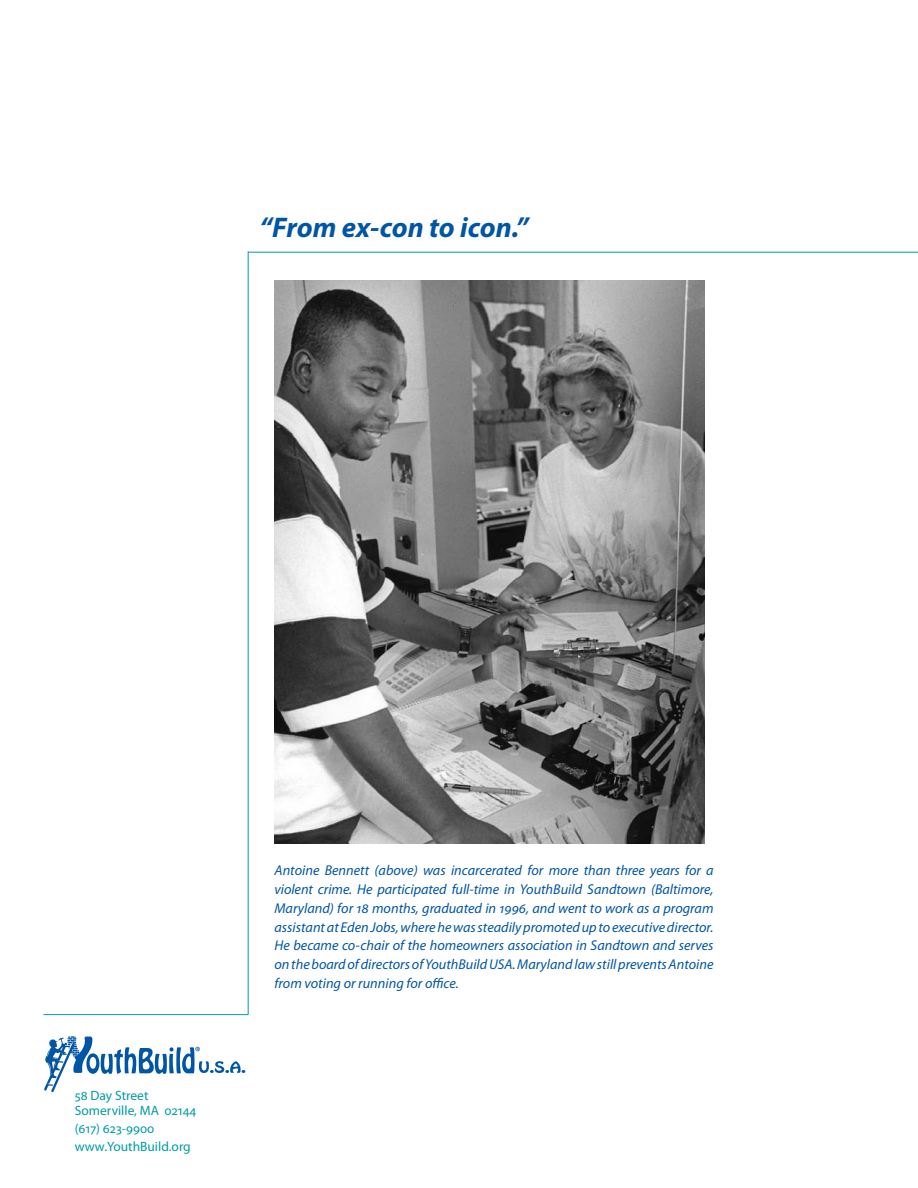
<style>
.page{position:relative;width:918px;height:1188px;background:#fff}
.page>*{position:absolute;margin:0;border:0;box-sizing:border-box;transform-origin:0 0}
.t1{font:italic 700 28.5px "Myriad Pro";color:#0155a5}
.t2{font:italic 14.25px/18.8px "Myriad Pro";color:#0155a5;text-align:justify}
.t3{font:13.5px/15px "Myriad Pro";color:#009ba5}
</style>
<div class="page">
<hr style="left:248px;top:252px;width:670px;height:1px;background:#009ba5">
<hr style="left:248px;top:251px;width:1px;height:764px;background:#009ba5">
<hr style="left:43px;top:1014px;width:205px;height:1px;background:#009ba5">
<svg style="left:44px;top:1036px;width:201px;height:56px"></svg>
<img style="left:274px;top:281px;width:431px;height:562px">
<h1 class="t1" style="left:259px;top:212px;width:270px">“From ex-con to icon.”</h1>
<p class="t3" style="left:75px;top:1088px;width:123px">58 Day Street<br>Somerville, MA 02144</p>
<p class="t3" style="left:75px;top:1120px;width:118px;line-height:18px">(617) 623-9900 www.YouthBuild.org</p>
<p class="t2" style="left:274px;top:862px;width:441px">Antoine Bennett (above) was incarcerated for more than three years for a violent crime. He participated full-time in YouthBuild Sandtown (Baltimore, Maryland) for 18 months, graduated in 1996, and went to work as a program assistant at Eden Jobs, where he was steadily promoted up to executive director.<br>He became co-chair of the homeowners association in Sandtown and serves on the board of directors of YouthBuild USA. Maryland law still prevents Antoine from voting or running for office.</p>
</div>
